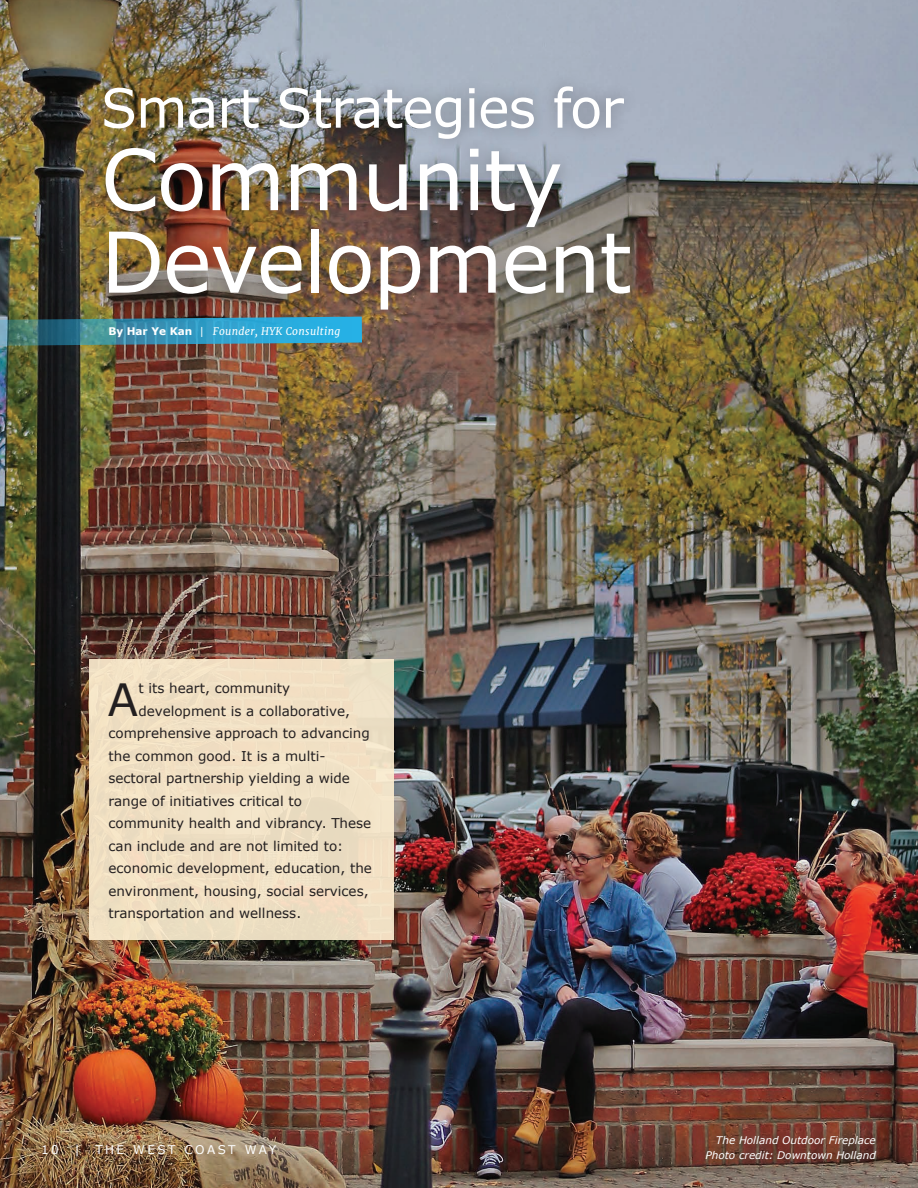
<style>
.page{position:relative;width:918px;height:1188px;background:#fff}
.page>*{position:absolute;margin:0;border:0;box-sizing:border-box;transform-origin:0 0}
.t1{font:84px/82.5px "Verdana";letter-spacing:-.02em;color:#fff}
.t2{font:54px "Verdana";letter-spacing:-.02em;color:#fff}
.body_text_Drop_Cap{font:44.4px "Verdana";color:#231f20}
.body_text_Drop_Cap-2{font:13.5px "Verdana";color:#231f20}
.t3{font:12px "Verdana";letter-spacing:.2em;color:#fff}
.t4{font:italic 10.5px "Verdana";color:#fff}
.t5{font:italic 10.5px "Merriweather";letter-spacing:.03em;color:#fff}
.s1{font-family:"Verdana";font-weight:700;font-style:normal}
.s2{font-family:"Verdana";font-style:normal}
</style>
<div class="page">
<img style="left:0;top:0;width:918px;height:1188px">
<div style="left:89px;top:659px;width:305px;height:281px;background:#f1e0c3"></div>
<div style="left:90px;top:72px;width:554px;height:252px;background:#231f20;opacity:.35"></div>
<img style="left:0;top:317px;width:362px;height:29px">
<p class="t2" style="left:101px;top:74px;width:524px">Smart Strategies for</p>
<p class="t1" style="left:101px;top:140px;width:532px">Community<br>Development</p>
<p class="t5" style="left:108px;top:325px;width:233px"><span class="s1">By Har Ye Kan</span> <span class="s2">|</span> Founder, HYK Consulting</p>
<p class="body_text_Drop_Cap" style="left:108px;top:672px;width:32px">A</p>
<p class="body_text_Drop_Cap-2" style="left:138px;top:680px;width:153px">t its heart, community</p>
<p class="body_text_Drop_Cap-2" style="left:138px;top:702px;width:213px">development is a collaborative,</p>
<p class="body_text_Drop_Cap-2" style="left:109px;top:725px;width:263px">comprehensive approach to advancing</p>
<p class="body_text_Drop_Cap-2" style="left:109px;top:747px;width:219px">the common good. It is a multi-</p>
<p class="body_text_Drop_Cap-2" style="left:109px;top:770px;width:243px">sectoral partnership yielding a wide</p>
<p class="body_text_Drop_Cap-2" style="left:109px;top:792px;width:195px">range of initiatives critical to</p>
<p class="body_text_Drop_Cap-2" style="left:109px;top:815px;width:264px">community health and vibrancy. These</p>
<p class="body_text_Drop_Cap-2" style="left:109px;top:837px;width:236px">can include and are not limited to:</p>
<p class="body_text_Drop_Cap-2" style="left:109px;top:860px;width:265px">economic development, education, the</p>
<p class="body_text_Drop_Cap-2" style="left:109px;top:882px;width:262px">environment, housing, social services,</p>
<p class="body_text_Drop_Cap-2" style="left:109px;top:905px;width:194px">transportation and wellness.</p>
<p class="t3" style="left:41px;top:1142px;width:19px">10</p>
<p class="t3" style="left:74px;top:1142px;width:7px">|</p>
<p class="t3" style="left:95px;top:1142px;width:182px">THE WEST COAST WAY</p>
<p class="t4" style="left:716px;top:1134px;width:161px">The Holland Outdoor Fireplace</p>
<p class="t4" style="left:705px;top:1149px;width:172px">Photo credit: Downtown Holland</p>
</div>
